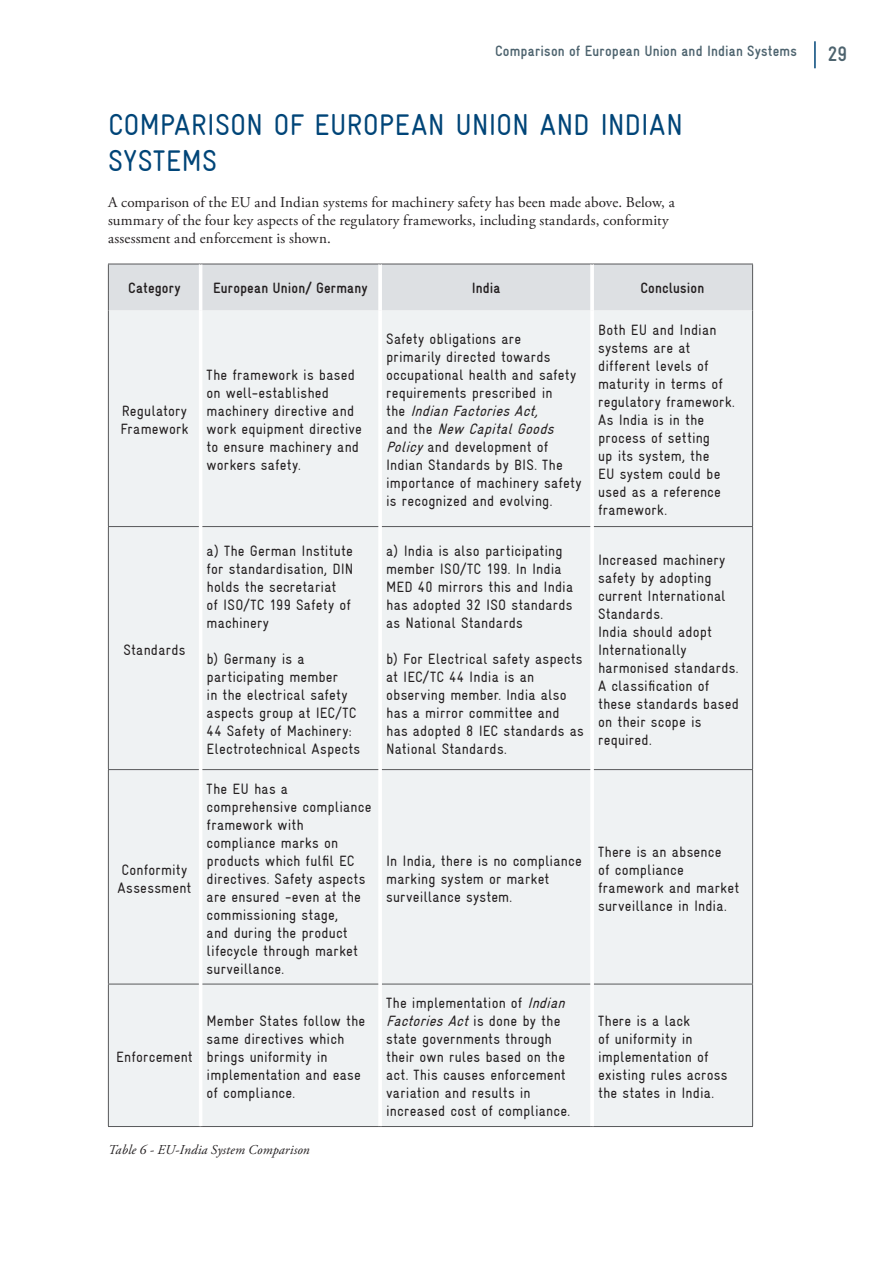
<style>
.page{position:relative;width:893px;height:1263px;background:#fff}
.page>*{position:absolute;margin:0;border:0;box-sizing:border-box;transform-origin:0 0}
.t1{font:condensed 30px/36px "Gravur";color:#004578}
.t2{font:700 21px "Gravur Condensed";color:#4d636e}
.t3{font:condensed 15px/18px "Gravur";letter-spacing:.01em;color:#231f20}
.t4{font:15px/18px "Adobe Garamond Pro";letter-spacing:.01em;color:#231f20}
.t5{font:700 15px "Gravur Condensed";letter-spacing:.01em;color:#231f20}
.t6{font:700 15px "Gravur Condensed";letter-spacing:.01em;color:#4d636e}
.t7{font:italic 13.5px "Adobe Garamond Pro";letter-spacing:.01em;color:#231f20}
.s1{font-style:italic}
</style>
<div class="page">
<hr style="left:814px;top:41px;width:2px;height:27px;background:#004578">
<div style="left:109px;top:265px;width:643px;height:45px;background:#dde0e3"></div>
<div style="left:109px;top:310px;width:643px;height:816px;background:#eff2f3"></div>
<hr style="left:199px;top:264px;width:3px;height:47px;background:#fff">
<hr style="left:379px;top:264px;width:3px;height:47px;background:#fff">
<hr style="left:591px;top:264px;width:3px;height:47px;background:#fff">
<hr style="left:199px;top:311px;width:3px;height:216px;background:#fff">
<hr style="left:379px;top:311px;width:3px;height:216px;background:#fff">
<hr style="left:591px;top:311px;width:3px;height:216px;background:#fff">
<hr style="left:199px;top:527px;width:3px;height:243px;background:#fff">
<hr style="left:379px;top:527px;width:3px;height:243px;background:#fff">
<hr style="left:591px;top:527px;width:3px;height:243px;background:#fff">
<hr style="left:199px;top:769px;width:3px;height:215px;background:#fff">
<hr style="left:379px;top:769px;width:3px;height:215px;background:#fff">
<hr style="left:591px;top:769px;width:3px;height:215px;background:#fff">
<hr style="left:199px;top:984px;width:3px;height:142px;background:#fff">
<hr style="left:379px;top:984px;width:3px;height:142px;background:#fff">
<hr style="left:591px;top:984px;width:3px;height:142px;background:#fff">
<hr style="left:108px;top:311px;width:1px;height:215px;background:#57585a">
<hr style="left:752px;top:311px;width:1px;height:215px;background:#57585a">
<hr style="left:108px;top:526px;width:91px;height:1px;background:#57585a">
<hr style="left:108px;top:527px;width:1px;height:242px;background:#57585a">
<hr style="left:202px;top:526px;width:177px;height:1px;background:#57585a">
<hr style="left:382px;top:526px;width:209px;height:1px;background:#57585a">
<hr style="left:594px;top:526px;width:159px;height:1px;background:#57585a">
<hr style="left:752px;top:527px;width:1px;height:242px;background:#57585a">
<hr style="left:108px;top:769px;width:91px;height:1px;background:#57585a">
<hr style="left:108px;top:770px;width:1px;height:214px;background:#57585a">
<hr style="left:202px;top:769px;width:177px;height:1px;background:#57585a">
<hr style="left:382px;top:769px;width:209px;height:1px;background:#57585a">
<hr style="left:594px;top:769px;width:159px;height:1px;background:#57585a">
<hr style="left:752px;top:770px;width:1px;height:214px;background:#57585a">
<hr style="left:108px;top:984px;width:91px;height:1px;background:#57585a">
<hr style="left:108px;top:984px;width:1px;height:142px;background:#57585a">
<hr style="left:202px;top:984px;width:177px;height:1px;background:#57585a">
<hr style="left:382px;top:984px;width:209px;height:1px;background:#57585a">
<hr style="left:594px;top:984px;width:159px;height:1px;background:#57585a">
<hr style="left:752px;top:984px;width:1px;height:142px;background:#57585a">
<hr style="left:108px;top:1126px;width:93px;height:1px;background:#57585a">
<hr style="left:201px;top:1126px;width:179px;height:1px;background:#57585a">
<hr style="left:380px;top:1126px;width:212px;height:1px;background:#57585a">
<hr style="left:592px;top:1126px;width:161px;height:1px;background:#57585a">
<hr style="left:108px;top:264px;width:93px;height:1px;background:#57585a">
<hr style="left:108px;top:264px;width:1px;height:47px;background:#57585a">
<hr style="left:201px;top:264px;width:179px;height:1px;background:#57585a">
<hr style="left:380px;top:264px;width:212px;height:1px;background:#57585a">
<hr style="left:592px;top:264px;width:161px;height:1px;background:#57585a">
<hr style="left:752px;top:264px;width:1px;height:47px;background:#57585a">
<hr style="left:199px;top:264px;width:1px;height:47px;background:#fff">
<hr style="left:202px;top:264px;width:1px;height:47px;background:#fff">
<hr style="left:379px;top:264px;width:1px;height:47px;background:#fff">
<hr style="left:381px;top:264px;width:1px;height:47px;background:#fff">
<hr style="left:591px;top:264px;width:1px;height:47px;background:#fff">
<hr style="left:593px;top:264px;width:1px;height:47px;background:#fff">
<hr style="left:202px;top:311px;width:1px;height:216px;background:#fff">
<hr style="left:202px;top:527px;width:1px;height:243px;background:#fff">
<hr style="left:202px;top:769px;width:1px;height:215px;background:#fff">
<hr style="left:202px;top:984px;width:1px;height:142px;background:#fff">
<p class="t6" style="left:495px;top:43px;width:303px">Comparison of European Union and Indian Systems</p>
<h1 class="t1" style="left:108px;top:107px;width:577px">COMPARISON OF EUROPEAN UNION AND INDIAN<br>SYSTEMS</h1>
<p class="t4" style="left:108px;top:194px;width:568px">A comparison of the EU and Indian systems for machinery safety has been made above. Below, a summary of the four key aspects of the regulatory frameworks, including standards, conformity assessment and enforcement is shown.</p>
<p class="t5" style="left:128px;top:279px;width:54px">Category</p>
<p class="t5" style="left:213px;top:279px;width:156px">European Union/ Germany</p>
<p class="t5" style="left:472px;top:279px;width:30px">India</p>
<p class="t5" style="left:640px;top:279px;width:65px">Conclusion</p>
<p class="t3" style="left:120px;top:402px;width:70px">Regulatory<br>Framework</p>
<p class="t3" style="left:207px;top:366px;width:157px">The framework is based on well-established machinery directive and work equipment directive to ensure machinery and workers safety.</p>
<p class="t3" style="left:124px;top:641px;width:63px">Standards</p>
<p class="t3" style="left:118px;top:860px;width:75px">Conformity<br>Assessment</p>
<p class="t3" style="left:207px;top:542px;width:148px">a) The German Institute for standardisation, DIN holds the secretariat<br>of ISO/TC 199 Safety of machinery</p>
<p class="t3" style="left:207px;top:650px;width:155px">b) Germany is a participating member<br>in the electrical safety aspects group at IEC/TC<br>44 Safety of Machinery:<br>Electrotechnical Aspects</p>
<p class="t3" style="left:207px;top:779px;width:166px">The EU has a comprehensive compliance framework with compliance marks on products which fulfil EC directives. Safety aspects are ensured -even at the commissioning stage,<br>and during the product lifecycle through market surveillance.</p>
<p class="t3" style="left:116px;top:1048px;width:78px">Enforcement</p>
<p class="t3" style="left:207px;top:1012px;width:160px">Member States follow the same directives which brings uniformity in implementation and ease of compliance.</p>
<p class="t7" style="left:108px;top:1141px;width:203px">Table 6 - EU-India System Comparison</p>
<p class="t3" style="left:386px;top:330px;width:197px">Safety obligations are<br>primarily directed towards occupational health and safety requirements prescribed in<br>t h e <span class="s1">IndianFactoriesAct,<br></span>a n d t h e <span class="s1">New CapitalGoods<br>Policy</span>and development of<br>Indian Standards by BIS. The importance of machinery safety is recognized and evolving.</p>
<p class="t3" style="left:598px;top:321px;width:138px">Both EU and Indian systems are at different levels of maturity in terms of regulatory framework.<br>As India is in the process of setting<br>up its system, the<br>EU system could be used as a reference framework.</p>
<p class="t3" style="left:386px;top:542px;width:188px">a) India is also participating member ISO/TC 199. In India<br>MED 40 mirrors this and India has adopted 32 ISO standards as National Standards</p>
<p class="t3" style="left:386px;top:650px;width:199px">b) For Electrical safety aspects at IEC/TC 44 India is an observing member. India also has a mirror committee and has adopted 8 IEC standards as<br>National Standards.</p>
<p class="t3" style="left:598px;top:551px;width:142px">Increased machinery safety by adopting current International<br>Standards.<br>India should adopt<br>Internationally harmonised standards.<br>A classification of these standards based on their scope is required.</p>
<p class="t3" style="left:386px;top:851px;width:197px">In India, there is no compliance marking system or market surveillance system.</p>
<p class="t3" style="left:598px;top:842px;width:143px">There is an absence<br>of compliance framework and market surveillance in India.</p>
<p class="t3" style="left:386px;top:994px;width:186px">The implementation of <span class="s1">Indian<br>FactoriesAct</span>i s d o n e b y t h e state governments through their own rules based on the act. This causes enforcement variation and results in increased cost of compliance.</p>
<p class="t3" style="left:598px;top:1012px;width:131px">There is a lack<br>of uniformity in implementation of existing rules across the states in India.</p>
<h2 class="t2" style="left:828px;top:42px;width:21px">29</h2>
</div>
